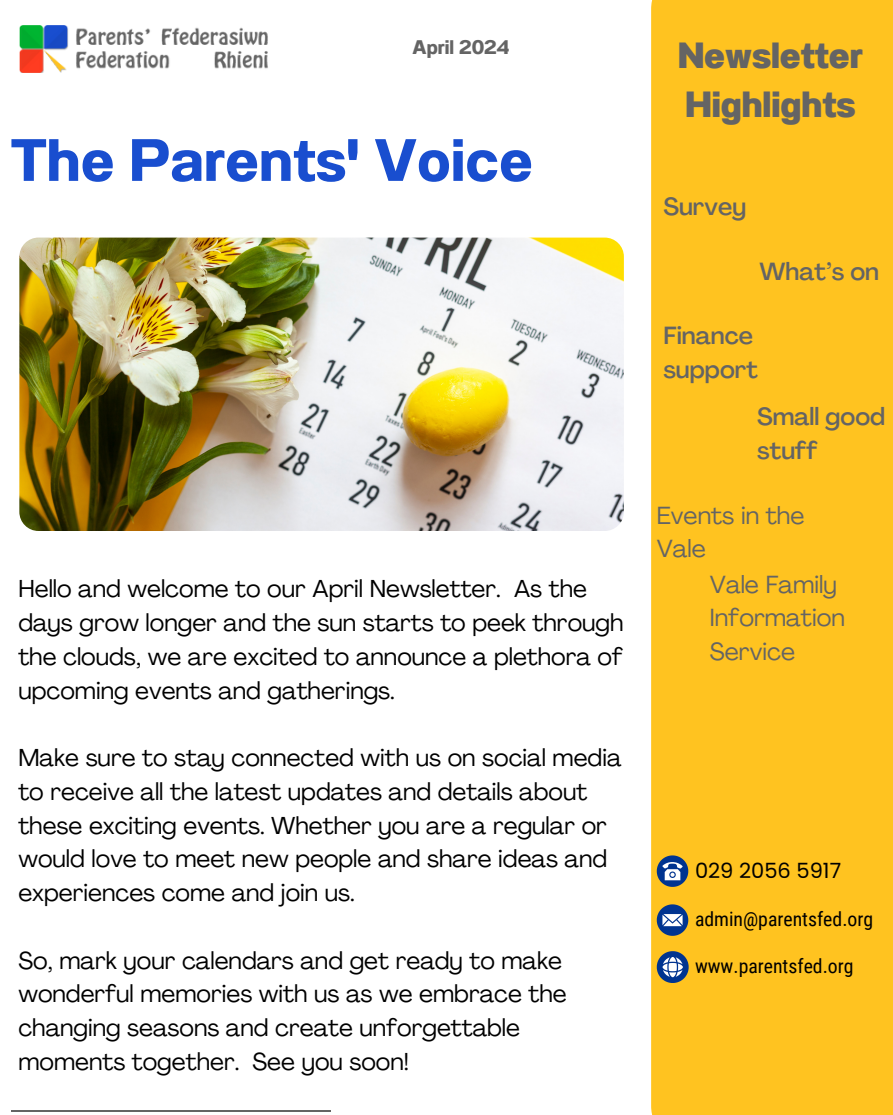
<style>
.page{position:relative;width:893px;height:1115px;background:#fff}
.page>*{position:absolute;margin:0;border:0;box-sizing:border-box;transform-origin:0 0}
.t1{font:700 59.55px "Anantason";color:#194ecf}
.t2{font:800 36.45px/49.5px "Anantason";color:#646464}
.t3{font:24.45px/33.8px "Agrandir";color:#646464}
.t4{font:500 24.45px/33.8px "Agrandir";color:#646464}
.t5{font:24.15px/33.8px "Agrandir";color:#000}
.t6{font:21px "Poppins";color:#000}
.t7{font:19.65px "Roboto Condensed";color:#000}
.t8{font:700 19.65px "Anantason";color:#646464}
</style>
<div class="page">
<hr style="left:11px;top:1110px;width:319px;height:1px;background:#646464">
<div style="left:651px;top:0;width:241px;height:1115px;background:#ffc320"></div>
<img style="left:19px;top:25px;width:249px;height:48px">
<img style="left:19px;top:238px;width:604px;height:293px;border-radius:19px">
<svg style="left:656px;top:951px;width:32px;height:32px"></svg>
<svg style="left:656px;top:904px;width:32px;height:32px"></svg>
<svg style="left:656px;top:855px;width:32px;height:32px"></svg>
<h3 class="t8" style="left:412px;top:36px;width:98px">April 2024</h3>
<p class="t1" style="left:11px;top:125px;width:523px">The Parents' Voice</p>
<h3 class="t5" style="left:18px;top:574px;width:606px">Hello and welcome to our April Newsletter. As the days grow longer and the sun starts to peek through the clouds, we are excited to announce a plethora of upcoming events and gatherings.</h3>
<h4 class="t5" style="left:18px;top:743px;width:604px">Make sure to stay connected with us on social media to receive all the latest updates and details about these exciting events. Whether you are a regular or would love to meet new people and share ideas and experiences come and join us.</h4>
<h4 class="t5" style="left:18px;top:946px;width:549px">So, mark your calendars and get ready to make wonderful memories with us as we embrace the changing seasons and create unforgettable moments together. See you soon!</h4>
<h4 class="t2" style="left:677px;top:31px;width:186px">Newsletter<br>Highlights</h4>
<h4 class="t4" style="left:663px;top:192px;width:84px">Survey</h4>
<h2 class="t4" style="left:759px;top:257px;width:121px">What’s on</h2>
<h3 class="t4" style="left:663px;top:321px;width:96px">Finance support</h3>
<h3 class="t4" style="left:756px;top:402px;width:129px">Small good stuff</h3>
<p class="t3" style="left:656px;top:501px;width:149px">Events in the<br>Vale</p>
<p class="t3" style="left:709px;top:569px;width:136px">Vale Family<br>Information<br>Service</p>
<h4 class="t6" style="left:694px;top:856px;width:148px">029 2056 5917</h4>
<h1 class="t7" style="left:694px;top:907px;width:179px">admin@parentsfed.org</h1>
<h5 class="t7" style="left:694px;top:954px;width:160px">www.parentsfed.org</h5>
</div>
